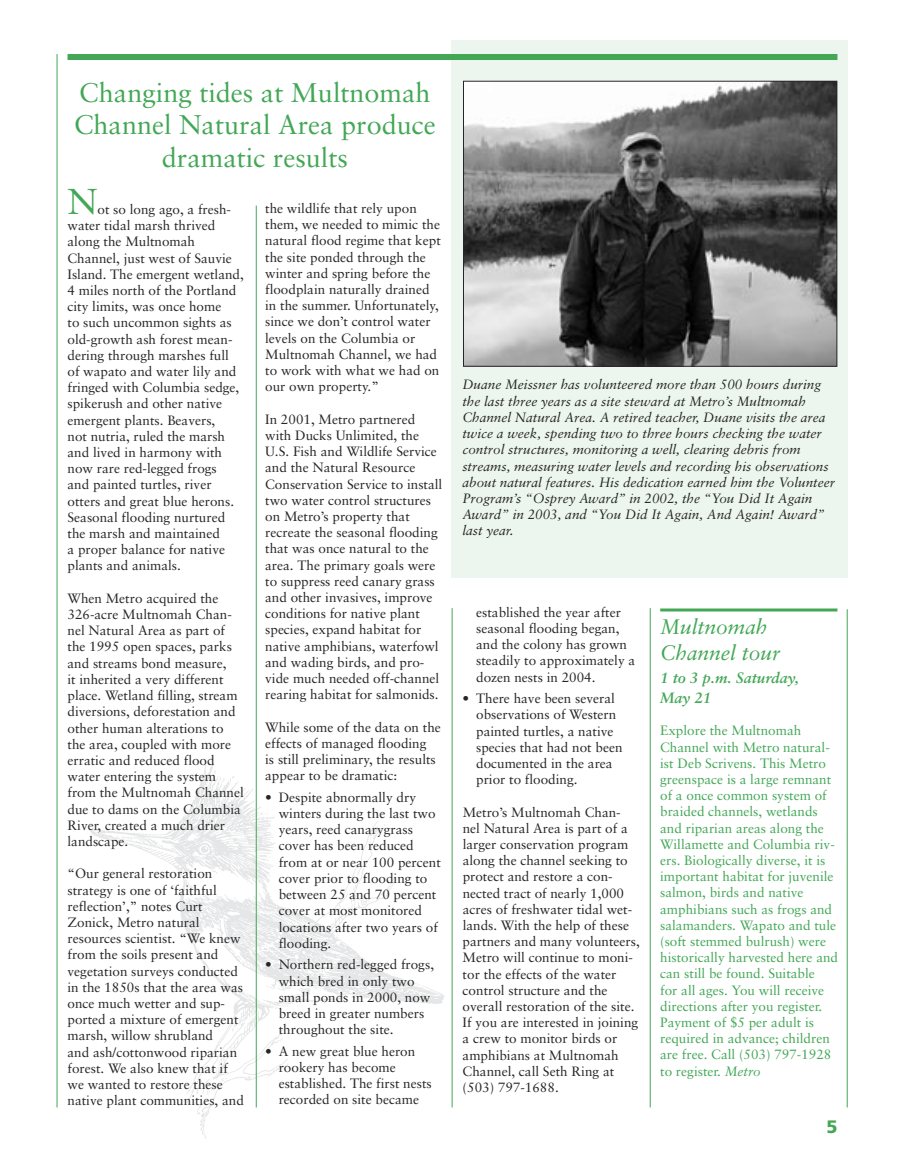
<style>
.page{position:relative;width:905px;height:1175px;background:#fff}
.page>*{position:absolute;margin:0;border:0;box-sizing:border-box;transform-origin:0 0}
.t1{font:36px "Sabon";color:#43a756}
.t2{font:27px/32.4px "Sabon";color:#43a756;text-align:center}
.t3{font:italic 21px/25.2px "Sabon";color:#43a756}
.t4{font:900 18px "Frutiger";color:#43a756}
.t5{font:italic 700 15px/19.8px "Sabon";color:#43a756}
.t6{font:13.5px/16.2px "Sabon";color:#272525}
.t7{font:13.5px/16.2px "Sabon";color:#43a756}
.t8{font:italic 13.5px/16.2px "Sabon";color:#272525}
.s1{font-style:italic}
</style>
<div class="page">
<img style="left:90px;top:748px;width:363px;height:391px">
<div style="left:451px;top:40px;width:396px;height:538px;background:#ecf6ee"></div>
<div style="left:68px;top:54px;width:769px;height:6px;background:#43a756"></div>
<img style="left:465px;top:83px;width:370px;height:281px">
<div style="left:463px;top:81px;width:374px;height:285px;border:1px solid #272525"></div>
<hr style="left:660px;top:608px;width:177px;height:3px;background:#43a756">
<hr style="left:57px;top:54px;width:1px;height:1053px;background:#43a756">
<hr style="left:846px;top:609px;width:1px;height:498px;background:#43a756">
<hr style="left:256px;top:206px;width:1px;height:901px;background:#43a756">
<hr style="left:452px;top:608px;width:1px;height:499px;background:#43a756">
<hr style="left:650px;top:608px;width:1px;height:499px;background:#43a756">
<h2 class="t2" style="left:74px;top:76px;width:363px">Changing tides at Multnomah<br>Channel Natural Area produce dramatic results</h2>
<h1 class="t1" style="left:68px;top:180px;width:31px">N</h1>
<p class="t6" style="left:265px;top:200px;width:177px">the wildlife that rely upon them, we needed to mimic the natural flood regime that kept the site ponded through the winter and spring before the floodplain naturally drained in the summer. Unfortunately, since we don’t control water levels on the Columbia or<br>Multnomah Channel, we had to work with what we had on our own property.”</p>
<p class="t6" style="left:265px;top:411px;width:179px">In 2001, Metro partnered with Ducks Unlimited, the<br>U.S. Fish and Wildlife Service and the Natural Resource<br>Conservation Service to install two water control structures on Metro’s property that recreate the seasonal flooding that was once natural to the area. The primary goals were to suppress reed canary grass and other invasives, improve conditions for native plant species, expand habitat for native amphibians, waterfowl and wading birds, and pro&shy;vide much needed off-channel rearing habitat for salmonids.</p>
<p class="t6" style="left:265px;top:718px;width:177px">While some of the data on the effects of managed flooding<br>is still preliminary, the results appear to be dramatic:</p>
<p class="t6" style="left:279px;top:789px;width:164px;text-indent:-14px">• Despite abnormally dry winters during the last two years, reed canarygrass cover has been reduced from at or near 100 percent cover prior to flooding to between 25 and 70 percent cover at most monitored locations after two years of flooding.</p>
<p class="t6" style="left:279px;top:956px;width:157px;text-indent:-14px">• Northern red-legged frogs, which bred in only two small ponds in 2000, now breed in greater numbers throughout the site.</p>
<p class="t6" style="left:279px;top:1042px;width:155px;text-indent:-14px">• A new great blue heron rookery has become established. The first nests recorded on site became</p>
<p class="t6" style="left:68px;top:201px;width:178px;text-indent:30px">ot so long ago, a fresh&shy;water tidal marsh thrived along the Multnomah<br>Channel, just west of Sauvie<br>Island. The emergent wetland,<br>4 miles north of the Portland city limits, was once home<br>to such uncommon sights as old-growth ash forest mean&shy;dering through marshes full of wapato and water lily and fringed with Columbia sedge, spikerush and other native emergent plants. Beavers,<br>not nutria, ruled the marsh and lived in harmony with now rare red-legged frogs<br>and painted turtles, river otters and great blue herons.<br>Seasonal flooding nurtured the marsh and maintained<br>a proper balance for native plants and animals.</p>
<p class="t6" style="left:68px;top:590px;width:178px">When Metro acquired the<br>326-acre Multnomah Chan&shy;nel Natural Area as part of the 1995 open spaces, parks and streams bond measure,<br>it inherited a very different place. Wetland filling, stream diversions, deforestation and other human alterations to the area, coupled with more erratic and reduced flood water entering the system from the Multnomah Channel due to dams on the Columbia<br>River, created a much drier landscape.</p>
<p class="t6" style="left:68px;top:865px;width:178px">“Our general restoration strategy is one of ‘faithful reflection’,” notes Curt<br>Zonick, Metro natural resources scientist. “We knew from the soils present and vegetation surveys conducted in the 1850s that the area was once much wetter and sup&shy;ported a mixture of emergent marsh, willow shrubland<br>and ash/cottonwood riparian forest. We also knew that if we wanted to restore these native plant communities, and</p>
<p class="t8" style="left:462px;top:377px;width:374px">Duane Meissner has volunteered more than 500 hours during the last three years as a site steward at Metro’s Multnomah Channel Natural Area. A retired teacher, Duane visits the area twice a week, spending two to three hours checking the water control structures, monitoring a well, clearing debris from streams, measuring water levels and recording his observations about natural features. His dedication earned him the Volunteer Program’s “Osprey Award” in 2002, the “You Did It Again Award” in 2003, and “You Did It Again, And Again! Award” last year.</p>
<p class="t6" style="left:476px;top:603px;width:161px">established the year after seasonal flooding began, and the colony has grown steadily to approximately a dozen nests in 2004.</p>
<p class="t6" style="left:476px;top:690px;width:148px;text-indent:-14px">• There have been several observations of Western painted turtles, a native species that had not been documented in the area prior to flooding.</p>
<p class="t6" style="left:462px;top:803px;width:179px">Metro’s Multnomah Chan&shy;nel Natural Area is part of a larger conservation program along the channel seeking to protect and restore a con&shy;nected tract of nearly 1,000 acres of freshwater tidal wet&shy;lands. With the help of these partners and many volunteers,<br>Metro will continue to moni&shy;tor the effects of the water control structure and the overall restoration of the site.<br>If you are interested in joining a crew to monitor birds or amphibians at Multnomah<br>Channel, call Seth Ring at (503) 797-1688.</p>
<h3 class="t3" style="left:660px;top:614px;width:122px">Multnomah<br>Channel tour</h3>
<p class="t5" style="left:660px;top:668px;width:140px">1 to 3 p.m. Saturday,<br>May 21</p>
<p class="t7" style="left:660px;top:722px;width:179px">Explore the Multnomah<br>Channel with Metro natural&shy;ist Deb Scrivens. This Metro greenspace is a large remnant of a once common system of braided channels, wetlands and riparian areas along the<br>Willamette and Columbia riv&shy;ers. Biologically diverse, it is important habitat for juvenile salmon, birds and native amphibians such as frogs and salamanders. Wapato and tule (soft stemmed bulrush) were historically harvested here and can still be found. Suitable<br>for all ages. You will receive directions after you register.<br>Payment of $5 per adult is required in advance; children are free. Call (503) 797-1928 to register. <span class="s1">Metro</span></p>
<h3 class="t4" style="left:826px;top:1116px;width:13px">5</h3>
</div>
